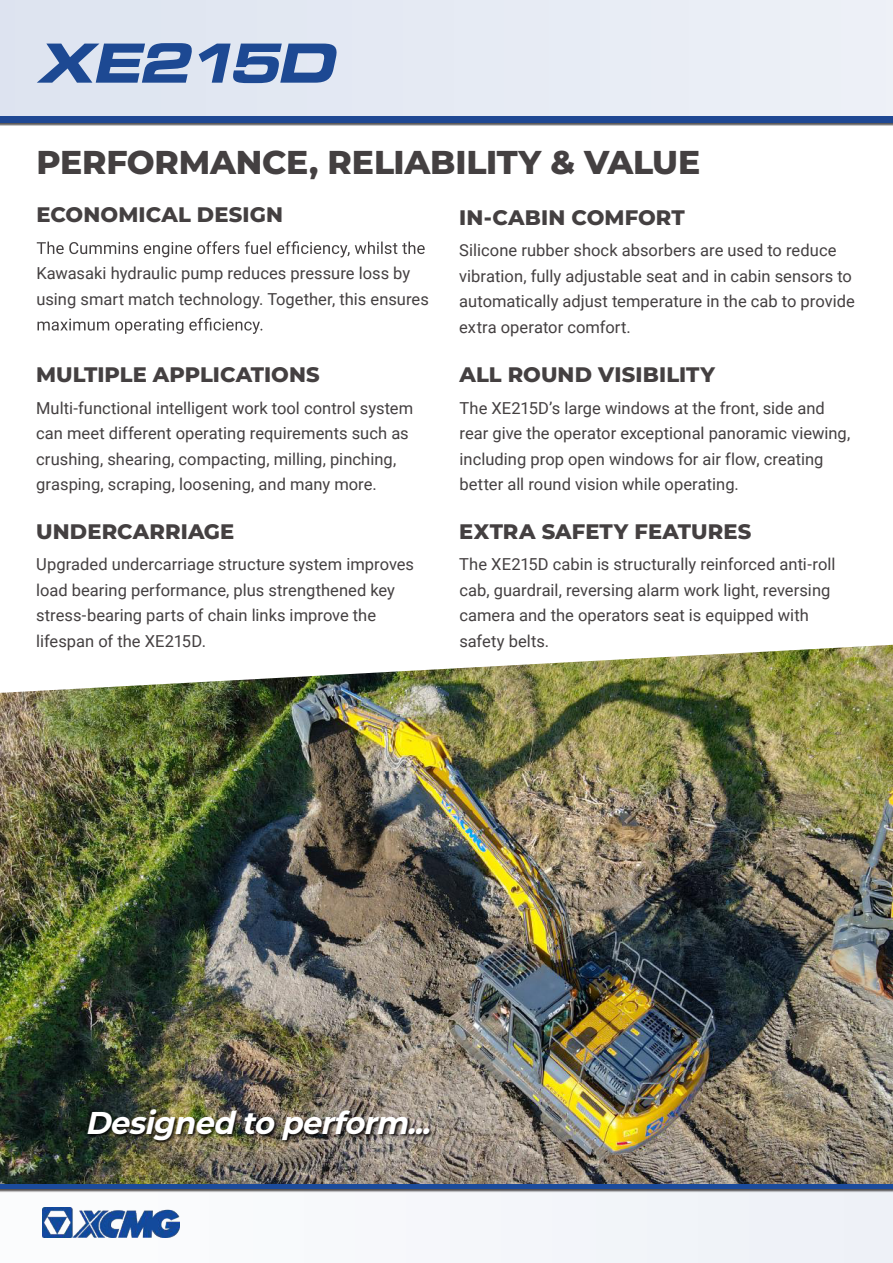
<style>
.page{position:relative;width:893px;height:1263px;background:#fff}
.page>*{position:absolute;margin:0;border:0;box-sizing:border-box;transform-origin:0 0}
.t1{font:italic 54px "Eurostile Bold Extended Two";color:#1d4993;scale:.96 1}
.t2{font:800 33px "Montserrat";letter-spacing:-.005em;color:#444041}
.t3{font:italic 700 31.5px "Montserrat";color:#fff}
.t4{font:800 21px "Montserrat";letter-spacing:.005em;color:#444041}
.t5{font:16.5px/25.5px "Roboto";color:#444041}
</style>
<div class="page">
<img style="left:0;top:645px;width:893px;height:539px">
<svg style="left:37px;top:241px;width:388px;height:16px"></svg>
<svg style="left:38px;top:318px;width:224px;height:16px"></svg>
<img style="left:87px;top:1109px;width:347px;height:36px">
<div style="left:0;top:0;width:893px;height:116px;background:#e5eaf3"></div>
<svg style="left:0;top:122px;width:893px;height:4px;background:#6f788b"></svg>
<div style="left:0;top:116px;width:893px;height:6px;background:#1f4893"></div>
<div style="left:0;top:1187px;width:893px;height:76px;background:#f5f7fa"></div>
<svg style="left:0;top:1189px;width:893px;height:3px;background:#838183"></svg>
<div style="left:0;top:1184px;width:893px;height:5px;background:#1b4b9c"></div>
<svg style="left:42px;top:1216px;width:138px;height:22px"></svg>
<img style="left:42px;top:1207px;width:137px;height:30px">
<h1 class="t1" style="left:36px;top:25px;width:359px">XXE E221155DD</h1>
<h2 class="t2" style="left:36px;top:138px;width:665px">PERFORMANCE, RELIABILITY &amp; VALUE</h2>
<p class="t4" style="left:36px;top:200px;width:248px">ECONOMICAL DESIGN</p>
<p class="t4" style="left:459px;top:202px;width:227px">IN-CABIN COMFORT</p>
<p class="t5" style="left:459px;top:237px;width:397px">Silicone rubber shock absorbers are used to reduce vibration, fully adjustable seat and in cabin sensors to automatically adjust temperature in the cab to provide extra operator comfort.</p>
<p class="t5" style="left:36px;top:260px;width:394px">Kawasaki hydraulic pump reduces pressure loss by using smart match technology. Together, this ensures</p>
<p class="t4" style="left:36px;top:359px;width:285px">MULTIPLE APPLICATIONS</p>
<p class="t5" style="left:36px;top:395px;width:379px">Multi-functional intelligent work tool control system can meet different operating requirements such as crushing, shearing, compacting, milling, pinching, grasping, scraping, loosening, and many more.</p>
<p class="t4" style="left:36px;top:516px;width:200px">UNDERCARRIAGE</p>
<p class="t5" style="left:36px;top:551px;width:379px">Upgraded undercarriage structure system improves load bearing performance, plus strengthened key stress-bearing parts of chain links improve the lifespan of the XE215D.</p>
<p class="t4" style="left:459px;top:359px;width:257px">ALL ROUND VISIBILITY</p>
<p class="t5" style="left:459px;top:395px;width:392px">The XE215D’s large windows at the front, side and rear give the operator exceptional panoramic viewing, including prop open windows for air flow, creating better all round vision while operating.</p>
<p class="t4" style="left:459px;top:516px;width:294px">EXTRA SAFETY FEATURES</p>
<p class="t5" style="left:459px;top:551px;width:378px">The XE215D cabin is structurally reinforced anti-roll cab, guardrail, reversing alarm work light, reversing camera and the operators seat is equipped with safety belts.</p>
<h3 class="t3" style="left:85px;top:1100px;width:355px">Designed to perform...</h3>
</div>
